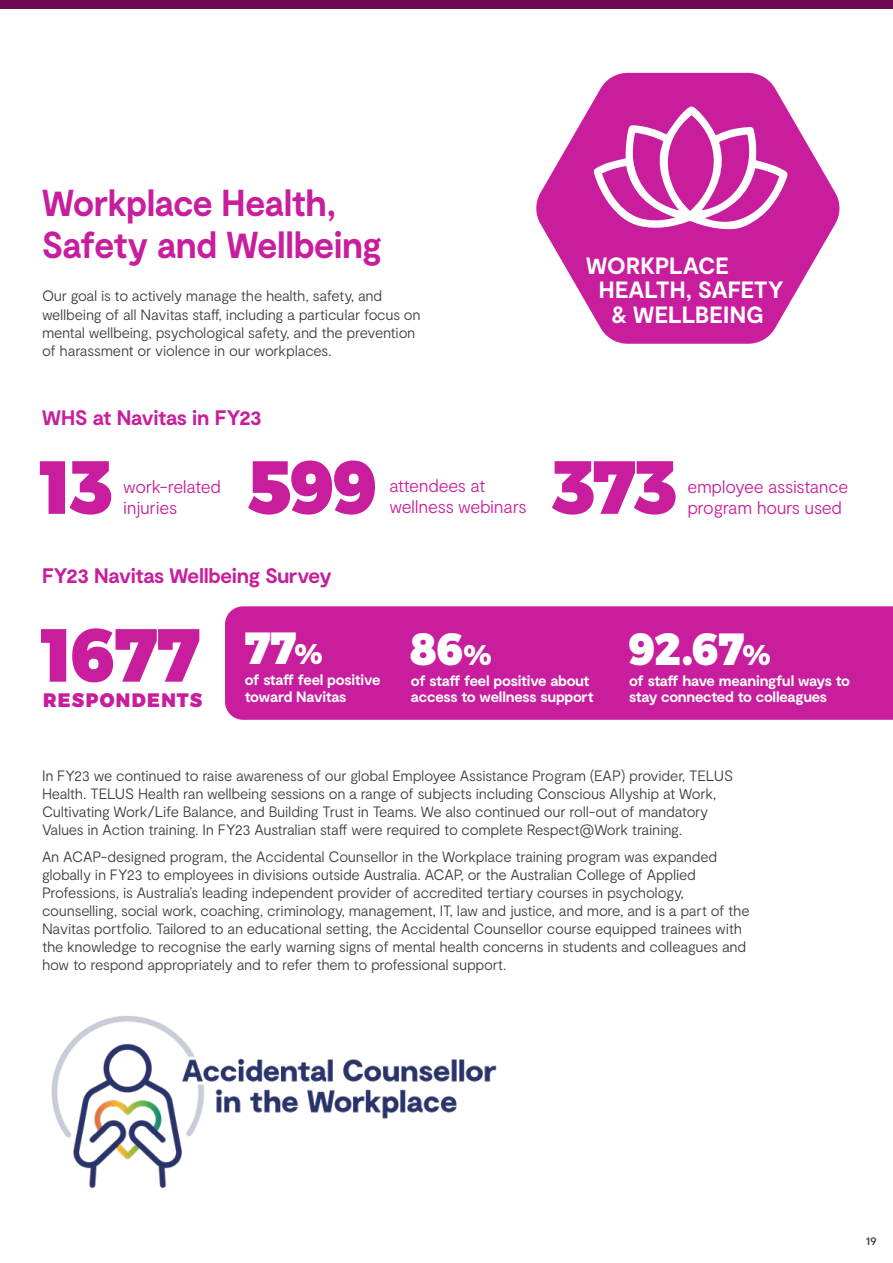
<style>
.page{position:relative;width:893px;height:1263px;background:#fff}
.page>*{position:absolute;margin:0;border:0;box-sizing:border-box;transform-origin:0 0}
.KSP-STAT_FOCUS{font:75px "Alexandria";letter-spacing:-.025em;color:#c81e9d;scale:.95 1}
.KSP-STAT_FOCUS_SMALL{font:45px "Alexandria";letter-spacing:-.02em;color:#fff;scale:.95 1}
.t1{font:700 37.5px/42px "Moderat";letter-spacing:-.01em;color:#c81e9d;scale:.95 1}
.t2{font:700 23.55px "Moderat";letter-spacing:.01em;color:#fff}
.Subhead_A{font:700 21px "Moderat";letter-spacing:-.015em;color:#c81e9d}
.KSP-STAT_FOCUS_SMALL-2{font:19.5px "Alexandria";letter-spacing:.07em;color:#c81e9d;scale:.95 1}
.KSP-BODY{font:300 18px/21px "Moderat";letter-spacing:-.02em;color:#c81e9d}
.Body_Copy{font:300 15px/18px "Moderat";letter-spacing:-.02em;color:#3b3b3b}
.KSP-BODY_SMALL{font:700 15px/16.5px "Moderat";letter-spacing:-.02em;color:#fff}
.t3{font:500 12px "Moderat";color:#3b3b3b}
.s1{font-size:28.5px}
</style>
<div class="page">
<div style="left:0;top:0;width:893px;height:9px;background:#6b0a52"></div>
<svg style="left:536px;top:73px;width:303px;height:271px;fill:#c81e9d"></svg>
<svg style="left:593px;top:106px;width:195px;height:124px"></svg>
<div style="left:225px;top:606px;width:668px;height:114px;background:#c81e9d"></div>
<img style="left:51px;top:1016px;width:446px;height:173px">
<h1 class="t1" style="left:42px;top:183px;width:359px">Workplace Health,<br>Safety and Wellbeing</h1>
<p class="Body_Copy" style="left:42px;top:287px;width:380px">Our goal is to actively manage the health, safety, and wellbeing of all Navitas staff, including a particular focus on mental wellbeing, psychological safety, and the prevention of harassment or violence in our workplaces.</p>
<h2 class="Subhead_A" style="left:42px;top:405px;width:221px">WHS at Navitas in FY23</h2>
<p class="KSP-STAT_FOCUS" style="left:42px;top:444px;width:76px">13</p>
<p class="KSP-STAT_FOCUS" style="left:247px;top:444px;width:140px">599</p>
<p class="KSP-BODY" style="left:123px;top:476px;width:100px">work-related injuries</p>
<p class="KSP-BODY" style="left:389px;top:475px;width:139px">attendees at wellness webinars</p>
<h2 class="Subhead_A" style="left:42px;top:563px;width:291px">FY23 Navitas Wellbeing Survey</h2>
<h3 class="t2" style="left:586px;top:251px;width:144px">WORKPLACE</h3>
<h3 class="t2" style="left:599px;top:275px;width:186px">HEALTH, SAFETY</h3>
<h3 class="t2" style="left:611px;top:300px;width:154px">&amp; WELLBEING</h3>
<p class="KSP-STAT_FOCUS" style="left:551px;top:444px;width:134px">373</p>
<p class="KSP-BODY" style="left:687px;top:476px;width:162px">employee assistance program hours used</p>
<p class="KSP-STAT_FOCUS" style="left:43px;top:612px;width:166px">1677</p>
<p class="KSP-STAT_FOCUS_SMALL-2" style="left:43px;top:688px;width:169px">RESPONDENTS</p>
<p class="KSP-STAT_FOCUS_SMALL" style="left:245px;top:622px;width:83px">77<span class="s1">%</span></p>
<p class="KSP-BODY_SMALL" style="left:245px;top:672px;width:137px">of staff feel positive toward Navitas</p>
<p class="KSP-STAT_FOCUS_SMALL" style="left:411px;top:623px;width:86px">86<span class="s1">%</span></p>
<p class="KSP-BODY_SMALL" style="left:411px;top:673px;width:184px">of staff feel positive about access to wellness support</p>
<p class="KSP-STAT_FOCUS_SMALL" style="left:629px;top:623px;width:150px">92.67<span class="s1">%</span></p>
<p class="KSP-BODY_SMALL" style="left:629px;top:673px;width:222px">of staff have meaningful ways to stay connected to colleagues</p>
<p class="Body_Copy" style="left:42px;top:767px;width:693px">In FY23 we continued to raise awareness of our global Employee Assistance Program (EAP) provider, TELUS Health. TELUS Health ran wellbeing sessions on a range of subjects including Conscious Allyship at Work, Cultivating Work/Life Balance, and Building Trust in Teams. We also continued our roll-out of mandatory Values in Action training. In FY23 Australian staff were required to complete Respect@Work training.</p>
<p class="Body_Copy" style="left:42px;top:848px;width:709px">An ACAP-designed program, the Accidental Counsellor in the Workplace training program was expanded globally in FY23 to employees in divisions outside Australia. ACAP, or the Australian College of Applied Professions, is Australia’s leading independent provider of accredited tertiary courses in psychology, counselling, social work, coaching, criminology, management, IT, law and justice, and more, and is a part of the Navitas portfolio. Tailored to an educational setting, the Accidental Counsellor course equipped trainees with the knowledge to recognise the early warning signs of mental health concerns in students and colleagues and how to respond appropriately and to refer them to professional support.</p>
<p class="t3" style="left:866px;top:1233px;width:12px">19</p>
</div>
